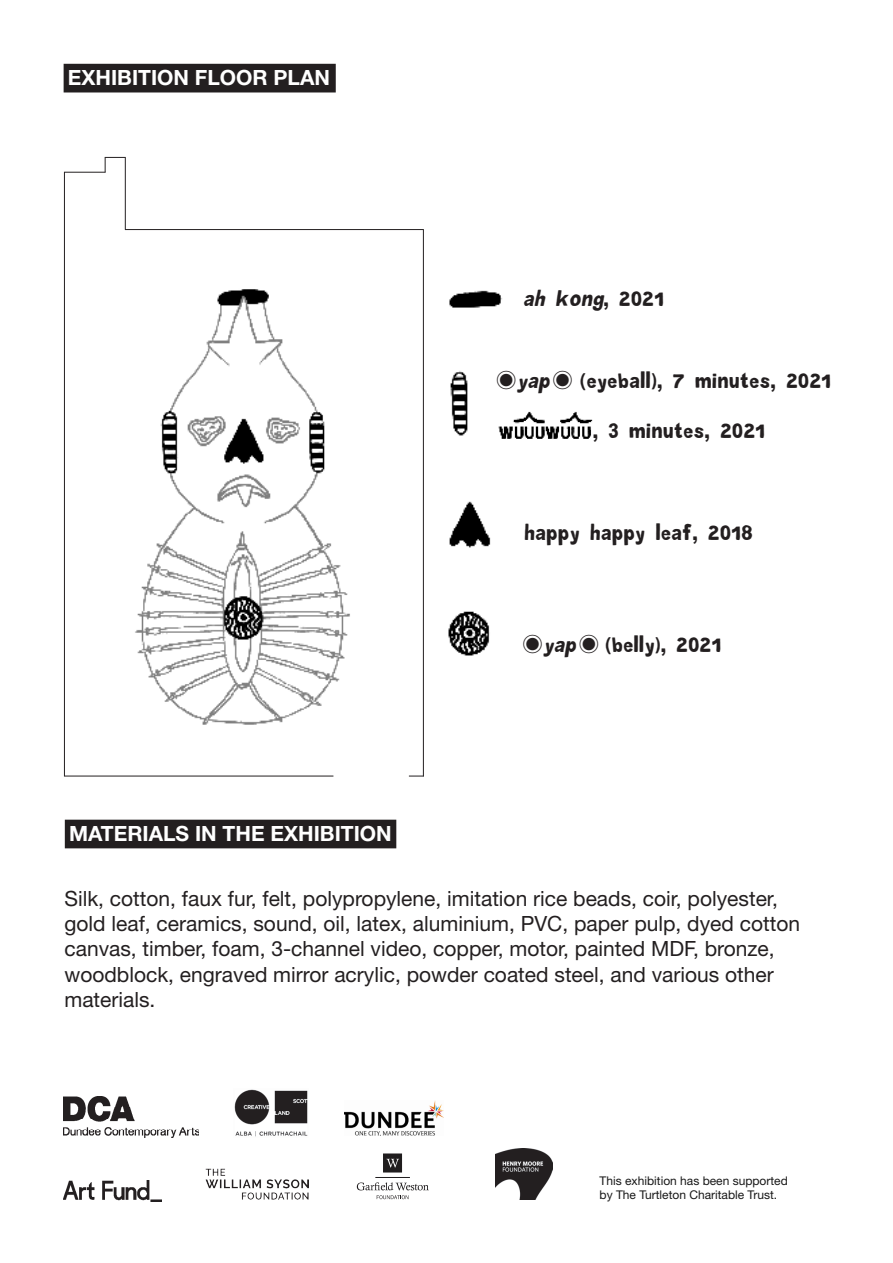
<style>
.page{position:relative;width:893px;height:1263px;background:#fff}
.page>*{position:absolute;margin:0;border:0;box-sizing:border-box;transform-origin:0 0}
.t1{font:21px/25.2px "Helvetica Neue LT Std";color:#231f20}
.t2{font:21px "Typeface Solution";color:#231f20}
.t3{font:700 21px "Helvetica Neue LT Std";color:#fff}
.t4{font:italic 21px "Typeface Solution";color:#231f20}
.t5{font:12px "Helvetica Neue LT Std";color:#181818}
.s1{font-style:normal}
.s2{font-family:"Hiragino Sans W3"}
.s3{font-style:italic}
</style>
<div class="page">
<div style="left:64px;top:65px;width:271px;height:27px;background:#231f20"></div>
<div style="left:64px;top:64px;width:272px;height:28px;border:2px solid #231f20"></div>
<img style="left:496px;top:1149px;width:57px;height:50px">
<hr style="left:64px;top:172px;width:1px;height:604px;background:#231f20">
<hr style="left:125px;top:229px;width:299px;height:1px;background:#231f20">
<hr style="left:423px;top:230px;width:1px;height:546px;background:#231f20">
<hr style="left:64px;top:776px;width:269px;height:1px;background:#231f20">
<svg style="left:409px;top:776px;width:15px;height:1px"></svg>
<hr style="left:125px;top:157px;width:1px;height:72px;background:#231f20">
<hr style="left:64px;top:172px;width:42px;height:1px;background:#231f20">
<svg style="left:105px;top:157px;width:21px;height:15px"></svg>
<img style="left:234px;top:1089px;width:74px;height:48px">
<img style="left:345px;top:1101px;width:98px;height:34px">
<img style="left:64px;top:1096px;width:135px;height:41px">
<img style="left:64px;top:1180px;width:97px;height:21px">
<hr style="left:375px;top:1177px;width:35px;height:1px;background:#201d1e">
<svg style="left:383px;top:1153px;width:19px;height:19px"></svg>
<svg style="left:357px;top:1182px;width:72px;height:17px"></svg>
<img style="left:206px;top:1169px;width:102px;height:30px">
<img style="left:135px;top:289px;width:215px;height:436px">
<img style="left:449px;top:290px;width:54px;height:18px">
<img style="left:449px;top:501px;width:42px;height:47px">
<img style="left:450px;top:371px;width:18px;height:65px">
<img style="left:448px;top:611px;width:42px;height:45px">
<img style="left:498px;top:411px;width:95px;height:28px">
<div style="left:66px;top:820px;width:330px;height:28px;background:#231f20"></div>
<p class="t3" style="left:68px;top:65px;width:264px">EXHIBITION FLOOR PLAN</p>
<p class="t3" style="left:69px;top:820px;width:324px">MATERIALS IN THE EXHIBITION</p>
<p class="t4" style="left:523px;top:289px;width:142px">ah kong<span class="s1">, 2 0 2 1</span></p>
<p class="t2" style="left:496px;top:371px;width:337px"><span class="s2">◉</span><span class="s3">yap</span><span class="s2">◉</span> (eyeball), 7 minutes, 2021</p>
<p class="t2" style="left:593px;top:421px;width:174px">, 3 minutes, 2021</p>
<p class="t2" style="left:524px;top:524px;width:230px">happy happy leaf, 2018</p>
<p class="t2" style="left:522px;top:636px;width:201px"><span class="s2">◉</span><span class="s3">yap</span><span class="s2">◉</span> (belly), 2021</p>
<p class="t1" style="left:64px;top:885px;width:737px">Silk, cotton, faux fur, felt, polypropylene, imitation rice beads, coir, polyester, gold leaf, ceramics, sound, oil, latex, aluminium, PVC, paper pulp, dyed cotton canvas, timber, foam, 3-channel video, copper, motor, painted MDF, bronze, woodblock, engraved mirror acrylic, powder coated steel, and various other materials.</p>
<p class="t5" style="left:600px;top:1173px;width:190px">This exhibition has been supported</p>
<p class="t5" style="left:600px;top:1188px;width:179px">by The Turtleton Charitable Trust.</p>
</div>
